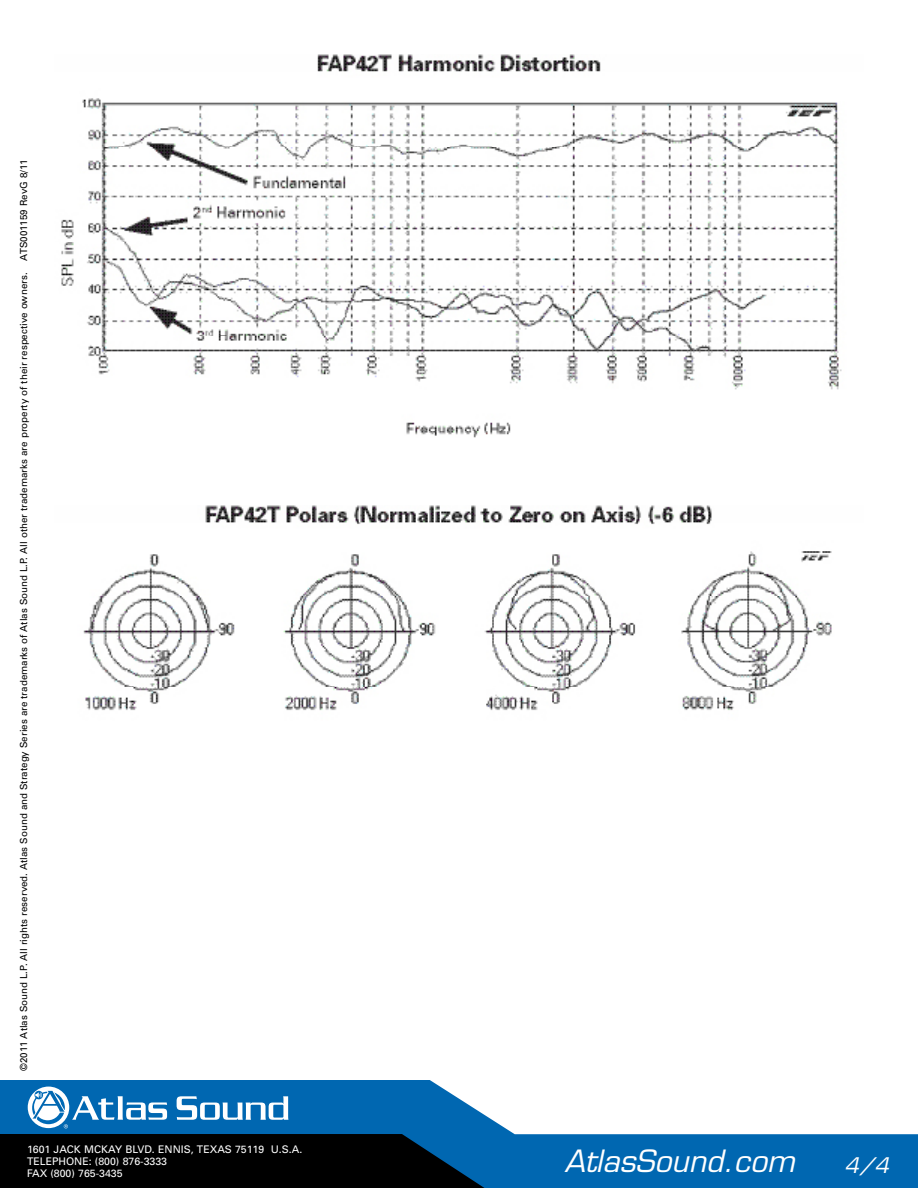
<style>
.page{position:relative;width:918px;height:1188px;background:#fff}
.page>*{position:absolute;margin:0;border:0;box-sizing:border-box;transform-origin:0 0}
.t1{font:italic 30px "Eurostile LT Std";color:#fff}
.t2{font:italic 21px "Eurostile LT Std";color:#fff}
.t3{font:10.5px/12px "Univers";color:#fff}
.t4{font:9.75px "Univers";color:#000}
</style>
<div class="page">
<svg style="left:0;top:1080px;width:918px;height:108px;fill:#0067b1"></svg>
<svg style="left:0;top:1134px;width:505px;height:54px;background:#000c15"></svg>
<svg style="left:177px;top:1096px;width:111px;height:24px"></svg>
<svg style="left:27px;top:1086px;width:43px;height:43px"></svg>
<div style="left:28px;top:1087px;width:41px;height:41px;background:#fff;border-radius:50%"></div>
<svg style="left:31px;top:1089px;width:136px;height:39px"></svg>
<img style="left:61px;top:54px;width:781px;height:384px">
<img style="left:83px;top:505px;width:749px;height:206px">
<p class="t4" style="left:18px;top:1071px;width:913px;rotate:-90deg">©2011 Atlas Sound L.P. All rights reserved. Atlas Sound and Strategy Series are trademarks of Atlas Sound L.P. All other trademarks are property of their respective owners. ATS001159 RevG 8/11</p>
<p class="t3" style="left:27px;top:1143px;width:277px">1601 JACK MCKAY BLVD. ENNIS, TEXAS 75119 U.S.A.<br>TELEPHONE: (800) 876-3333<br>FAX (800) 765-3435</p>
<h1 class="t1" style="left:564px;top:1143px;width:232px">AtlasSound.com</h1>
<h2 class="t2" style="left:845px;top:1153px;width:46px">4/4</h2>
</div>
